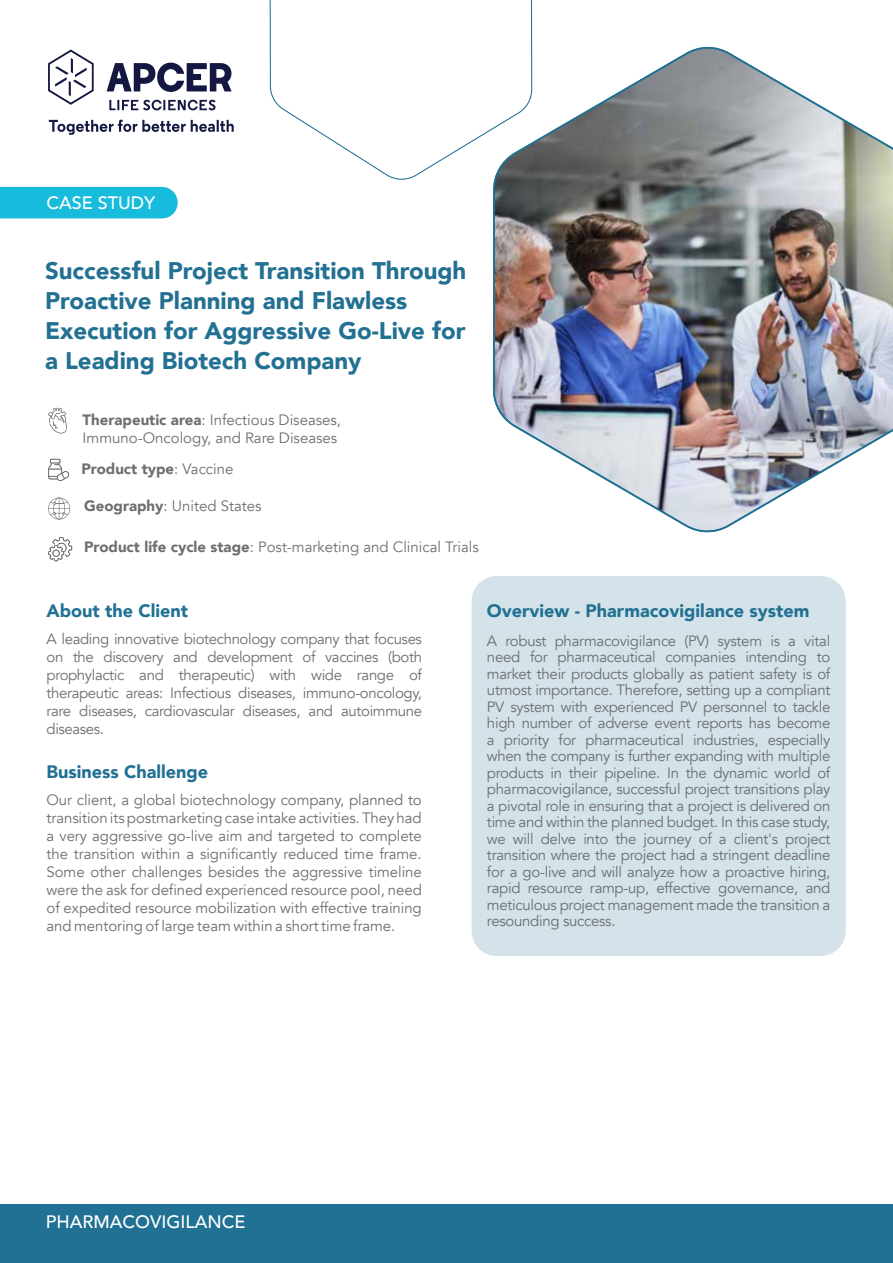
<style>
.page{position:relative;width:893px;height:1263px;background:#fff}
.page>*{position:absolute;margin:0;border:0;box-sizing:border-box;transform-origin:0 0}
.t1{font:900 24px/30px "Avenir";color:#227092}
.t2{font:900 18px "Avenir";color:#227092}
.t3{font:900 18px "Avenir";color:#207193}
.t4{font:500 18px "Avenir";letter-spacing:-.005em;color:#fff}
.t5{font:15px/16.5px "Avenir";letter-spacing:-.005em;color:#6d6e71;text-align:justify}
.t6{font:900 15px "Avenir";color:#6d6e71}
.s1{font-weight:900}
.s2{font-weight:400}
</style>
<div class="page">
<svg style="left:48px;top:50px;width:46px;height:55px"></svg>
<svg style="left:107px;top:63px;width:125px;height:29px"></svg>
<svg style="left:109px;top:100px;width:107px;height:10px"></svg>
<svg style="left:49px;top:120px;width:185px;height:15px"></svg>
<svg style="left:269px;top:0;width:223px;height:913px"></svg>
<div style="left:0;top:187px;width:178px;height:31px;background:#17bcdc"></div>
<div style="left:0;top:1204px;width:893px;height:59px;background:#207193"></div>
<img style="left:492px;top:0;width:401px;height:956px">
<svg style="left:48px;top:498px;width:22px;height:21px"></svg>
<svg style="left:48px;top:537px;width:24px;height:24px"></svg>
<svg style="left:48px;top:459px;width:22px;height:22px"></svg>
<div style="left:472px;top:576px;width:374px;height:380px;background:#d3e3e9;border-radius:25px"></div>
<svg style="left:48px;top:408px;width:19px;height:25px"></svg>
<p class="t4" style="left:47px;top:187px;width:110px">CASE STUDY</p>
<h1 class="t1" style="left:45px;top:255px;width:423px">Successful Project Transition Through Proactive Planning and Flawless Execution for Aggressive Go-Live for a Leading Biotech Company</h1>
<p class="t5" style="left:83px;top:411px;width:260px;line-height:18px"><span class="s1">Therapeutic area</span>: Infectious Diseases,<br>Immuno-Oncology, and Rare Diseases</p>
<p class="t6" style="left:81px;top:456px;width:153px">Product type<span class="s2">: Vaccine</span></p>
<p class="t5" style="left:84px;top:498px;width:179px"><span class="s1">Geography</span>: United States</p>
<p class="t5" style="left:84px;top:538px;width:396px"><span class="s1">Product life cycle stage</span>: Post-marketing and Clinical Trials</p>
<p class="t3" style="left:47px;top:596px;width:143px">About the Client</p>
<p class="t5" style="left:47px;top:630px;width:377px;line-height:18px">A leading innovative biotechnology company that focuses on the discovery and development of vaccines (both prophylactic and therapeutic) with wide range of therapeutic areas: Infectious diseases, immuno-oncology, rare diseases, cardiovascular diseases, and autoimmune diseases.</p>
<p class="t3" style="left:47px;top:756px;width:163px">Business Challenge</p>
<p class="t5" style="left:47px;top:791px;width:377px;line-height:18px">Our client, a global biotechnology company, planned to transition its postmarketing case intake activities. They had a very aggressive go-live aim and targeted to complete the transition within a significantly reduced time frame.<br>Some other challenges besides the aggressive timeline were the ask for defined experienced resource pool, need of expedited resource mobilization with effective training and mentoring of large team within a short time frame.</p>
<p class="t2" style="left:487px;top:596px;width:324px">Overview - Pharmacovigilance system</p>
<p class="t5" style="left:487px;top:633px;width:345px">A robust pharmacovigilance (PV) system is a vital need for pharmaceutical companies intending to market their products globally as patient safety is of utmost importance. Therefore, setting up a compliant PV system with experienced PV personnel to tackle high number of adverse event reports has become a priority for pharmaceutical industries, especially when the company is further expanding with multiple products in their pipeline. In the dynamic world of pharmacovigilance, successful project transitions play a pivotal role in ensuring that a project is delivered on time and within the planned budget. In this case study, we will delve into the journey of a client's project transition where the project had a stringent deadline for a go-live and will analyze how a proactive hiring, rapid resource ramp-up, effective governance, and meticulous project management made the transition a resounding success.</p>
<p class="t4" style="left:46px;top:1206px;width:201px">PHARMACOVIGILANCE</p>
</div>
